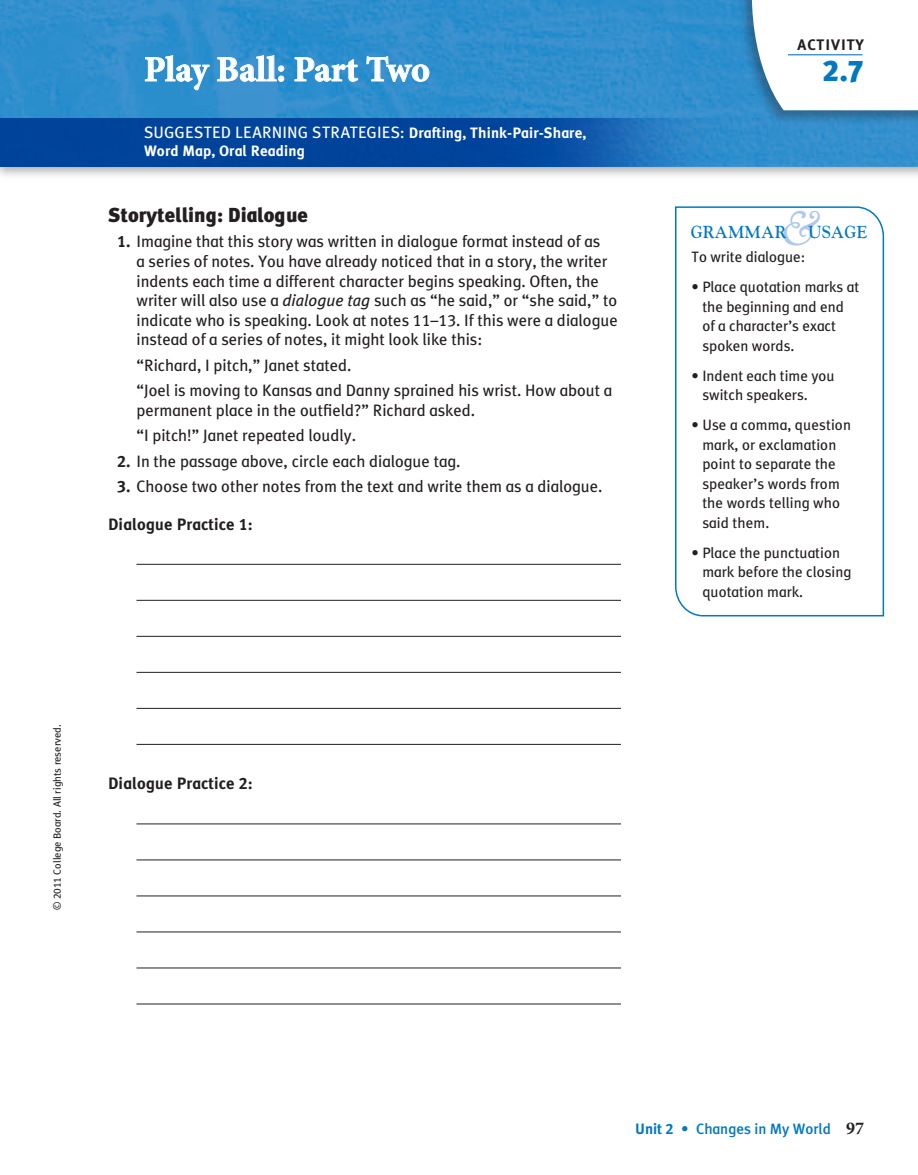
<style>
.page{position:relative;width:918px;height:1175px;background:#fff}
.page>*{position:absolute;margin:0;border:0;box-sizing:border-box;transform-origin:0 0}
.t1{font:italic 48px "Goudy";color:#aec9e9}
.t2{font:700 36px "Minion Pro";letter-spacing:-.005em;color:#fff}
.t3{font:900 29.7px "OPT Meta Plus";color:#0079c1}
.t4{font:900 20.25px "OPT Meta Plus";color:#231f20}
.t5{font:700 18px "Goudy";color:#0079c1;scale:.9 1}
.t6{font:16.5px/19.5px "OPT Meta Plus";color:#231f20}
.t7{font:16.5px "OPT Meta Plus";letter-spacing:.01em;color:#fff}
.t8{font:700 16.5px "OPT Meta Plus";letter-spacing:.01em;color:#231f20}
.t9{font:700 15.3px "OPT Meta Plus";letter-spacing:.06em;color:#231f20}
.t10{font:15px/19.5px "OPT Meta Plus";color:#231f20}
.t11{font:500 15px "OPT Meta Plus";color:#0079c1}
.t12{font:700 15px "OPT Meta Plus";letter-spacing:.01em;color:#fff}
.t13{font:10.5px "OPT Meta Plus";color:#231f20}
.s1{font-weight:700;font-size:15px}
.s2{font-weight:700}
.s3{font-style:italic}
.s4{font-family:"Minion Pro";font-weight:700;font-size:18px;color:#231f20}
</style>
<div class="page">
<div style="left:0;top:0;width:918px;height:182px;background:#231f20;opacity:.4"></div>
<img style="left:0;top:0;width:918px;height:166px">
<div style="left:736px;top:0;width:182px;height:126px;background:#231f20;opacity:.35"></div>
<svg style="left:751px;top:0;width:167px;height:110px"></svg>
<img style="left:0;top:118px;width:915px;height:48px">
<hr style="left:788px;top:54px;width:74px;height:1px;background:#4695d1">
<svg style="left:145px;top:55px;width:65px;height:36px;background:#4da0d5"></svg>
<svg style="left:217px;top:55px;width:68px;height:27px;background:#64a9d9"></svg>
<svg style="left:294px;top:57px;width:65px;height:25px;background:#58a5d7"></svg>
<svg style="left:366px;top:56px;width:64px;height:26px;background:#5ba5d7"></svg>
<svg style="left:675px;top:206px;width:210px;height:411px"></svg>
<hr style="left:136px;top:564px;width:485px;height:1px;background:#231f20">
<hr style="left:136px;top:600px;width:485px;height:1px;background:#231f20">
<hr style="left:136px;top:636px;width:485px;height:1px;background:#231f20">
<hr style="left:136px;top:672px;width:485px;height:1px;background:#231f20">
<hr style="left:136px;top:708px;width:485px;height:1px;background:#231f20">
<hr style="left:136px;top:744px;width:485px;height:1px;background:#231f20">
<hr style="left:136px;top:823px;width:485px;height:1px;background:#231f20">
<hr style="left:136px;top:859px;width:485px;height:1px;background:#231f20">
<hr style="left:136px;top:895px;width:485px;height:1px;background:#231f20">
<hr style="left:136px;top:931px;width:485px;height:1px;background:#231f20">
<hr style="left:136px;top:967px;width:485px;height:1px;background:#231f20">
<hr style="left:136px;top:1003px;width:485px;height:1px;background:#231f20">
<p class="t9" style="left:798px;top:35px;width:68px">Activity</p>
<h2 class="t2" style="left:144px;top:44px;width:287px">Play Ball: Part Two</h2>
<h3 class="t3" style="left:822px;top:54px;width:42px">2.7</h3>
<p class="t7" style="left:144px;top:123px;width:444px">SUGGESTED Learning Strateg ies: <span class="s1">Drafting, Think-Pair-Share,</span></p>
<p class="t12" style="left:144px;top:142px;width:163px">Word Map, Oral Reading</p>
<p class="t4" style="left:108px;top:203px;width:201px">Storytelling: Dialogue</p>
<p class="t6" style="left:136px;top:232px;width:483px;text-indent:-19px"><span class="s2">1.</span> I magine that this story was written in dialogue format instead of as<br>a series of notes. You have already noticed that in a story, the writer indents each time a different character begins speaking. Often, the writer will also use a <span class="s3">dialogue tag</span> such as “he said,” or “she said,” to indicate who is speaking. Look at notes 11–13. If this were a dialogue instead of a series of notes, it might look like this:</p>
<p class="t6" style="left:136px;top:352px;width:477px;line-height:25.5px">“Richard, I pitch,” Janet stated.<br>“Joel is moving to Kansas and Danny sprained his wrist. How about a</p>
<p class="t6" style="left:136px;top:397px;width:340px;line-height:25.5px">permanent place in the outfield?” Richard asked. “I pitch!” Janet repeated loudly.</p>
<p class="t6" style="left:117px;top:451px;width:345px"><span class="s2">2.</span> I n the passage above, circle each dialogue tag.</p>
<p class="t6" style="left:117px;top:477px;width:487px"><span class="s2">3.</span> Choose two other notes from the text and write them as a dialogue.</p>
<p class="t8" style="left:108px;top:514px;width:146px">Dialogue Practice 1:</p>
<h1 class="t1" style="left:781px;top:200px;width:41px">&amp;</h1>
<p class="t5" style="left:691px;top:221px;width:197px">GRAMMAR USAGE</p>
<p class="t10" style="left:692px;top:247px;width:115px">To write dialogue:</p>
<p class="t10" style="left:702px;top:277px;width:158px;text-indent:-11px">• Place quotation marks at the beginning and end of a character’s exact spoken words.</p>
<p class="t10" style="left:702px;top:366px;width:134px;text-indent:-11px">• I ndent each time you switch speakers.</p>
<p class="t10" style="left:702px;top:415px;width:150px;text-indent:-11px">• Use a comma, question mark, or exclamation point to separate the speaker’s words from the words telling who said them.</p>
<p class="t10" style="left:702px;top:543px;width:150px;text-indent:-11px">• Place the punctuation mark before the closing quotation mark.</p>
<p class="t13" style="left:51px;top:910px;width:187px;rotate:-90deg">© 2011 College Board. All rights reserved.</p>
<p class="t8" style="left:108px;top:774px;width:146px">Dialogue Practice 2:</p>
<p class="t11" style="left:635px;top:1120px;width:230px"><span class="s2">Unit 2 •</span> Changes in My World <span class="s4">97</span></p>
</div>
